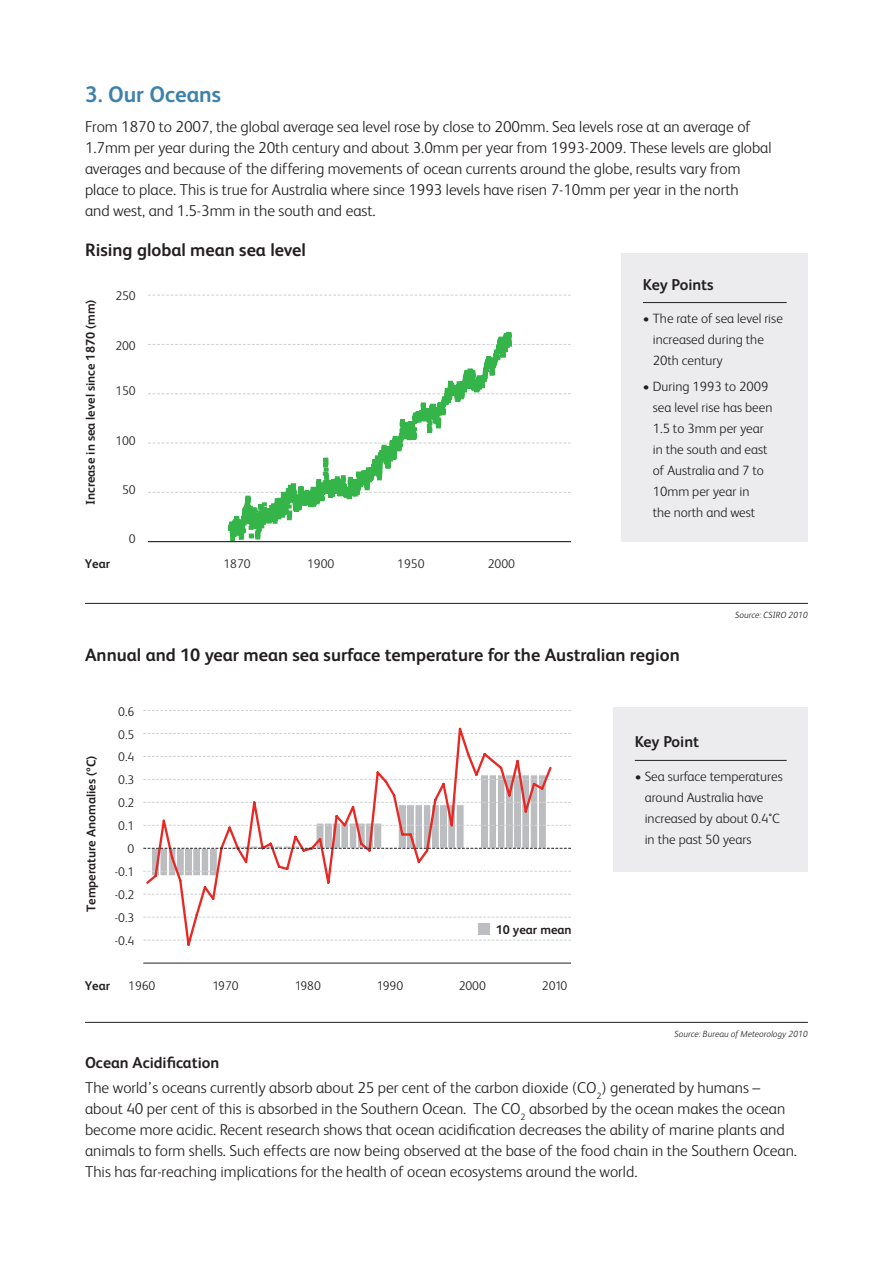
<style>
.page{position:relative;width:893px;height:1263px;background:#fff}
.page>*{position:absolute;margin:0;border:0;box-sizing:border-box;transform-origin:0 0}
.t1{font:700 22.5px "FS Albert";color:#3c81ad}
.t2{font:700 18px "FS Albert";color:#231f20}
.t3{font:300 15.75px/21px "FS Albert";color:#231f20}
.t4{font:700 15.75px "FS Albert";color:#231f20}
.t5{font:300 13.5px/21px "FS Albert";color:#231f20}
.t6{font:300 12.6px "FS Albert";color:#231f20}
.t7{font:700 12.6px "FS Albert";color:#231f20}
.t8{font:italic 300 9px "FS Albert";color:#231f20}
</style>
<div class="page">
<hr style="left:85px;top:603px;width:723px;height:1px;background:#231f20">
<hr style="left:85px;top:1022px;width:723px;height:1px;background:#231f20">
<div style="left:622px;top:253px;width:186px;height:288px;background:#ececee"></div>
<hr style="left:643px;top:302px;width:144px;height:1px;background:#231f20">
<div style="left:613px;top:707px;width:195px;height:165px;background:#ececee"></div>
<hr style="left:635px;top:760px;width:152px;height:1px;background:#231f20">
<svg style="left:143px;top:710px;width:428px;height:1px"></svg>
<svg style="left:143px;top:733px;width:428px;height:1px"></svg>
<svg style="left:143px;top:756px;width:428px;height:1px"></svg>
<svg style="left:143px;top:894px;width:428px;height:1px"></svg>
<svg style="left:143px;top:917px;width:428px;height:1px"></svg>
<svg style="left:143px;top:940px;width:428px;height:1px"></svg>
<svg style="left:144px;top:727px;width:409px;height:219px"></svg>
<svg style="left:143px;top:774px;width:428px;height:102px"></svg>
<hr style="left:143px;top:963px;width:428px;height:1px;background:#231f20">
<div style="left:479px;top:923px;width:11px;height:12px;background:#bcbdc0"></div>
<svg style="left:148px;top:344px;width:423px;height:1px"></svg>
<svg style="left:148px;top:393px;width:423px;height:1px"></svg>
<svg style="left:148px;top:295px;width:423px;height:1px"></svg>
<svg style="left:148px;top:443px;width:423px;height:1px"></svg>
<svg style="left:148px;top:492px;width:423px;height:1px"></svg>
<hr style="left:148px;top:541px;width:423px;height:1px;background:#040503">
<svg style="left:228px;top:332px;width:284px;height:209px"></svg>
<p class="t1" style="left:85px;top:79px;width:138px">3. Our Oceans</p>
<p class="t3" style="left:85px;top:115px;width:688px">From 1870 to 2007, the global average sea level rose by close to 200mm. Sea levels rose at an average of 1.7mm per year during the 20th century and about 3.0mm per year from 1993-2009. These levels are global averages and because of the differing movements of ocean currents around the globe, results vary from place to place. This is true for Australia where since 1993 levels have risen 7-10mm per year in the north<br>and west, and 1.5-3mm in the south and east.</p>
<p class="t2" style="left:85px;top:238px;width:222px">Rising global mean sea level</p>
<p class="t7" style="left:82px;top:505px;width:207px;rotate:-90deg">Increase in sea level since 1870 (mm)</p>
<p class="t6" style="left:115px;top:287px;width:22px">250</p>
<p class="t6" style="left:115px;top:337px;width:22px">200</p>
<p class="t6" style="left:115px;top:383px;width:22px">150</p>
<p class="t6" style="left:115px;top:432px;width:22px">100</p>
<p class="t6" style="left:122px;top:481px;width:15px">50</p>
<p class="t6" style="left:129px;top:531px;width:8px">0</p>
<p class="t7" style="left:85px;top:555px;width:27px">Year</p>
<p class="t6" style="left:223px;top:555px;width:29px">1870</p>
<p class="t6" style="left:307px;top:555px;width:29px">1900</p>
<p class="t6" style="left:397px;top:555px;width:29px">1950</p>
<p class="t6" style="left:488px;top:555px;width:29px">2000</p>
<p class="t4" style="left:643px;top:273px;width:72px">Key Points</p>
<p class="t5" style="left:653px;top:308px;width:132px;text-indent:-10px">• The rate of sea level rise increased during the<br>20th century</p>
<p class="t5" style="left:653px;top:375px;width:121px;text-indent:-10px">• During 1993 to 2009 sea level rise has been<br>1.5 to 3mm per year in the south and east of Australia and 7 to<br>10mm per year in<br>the north and west</p>
<p class="t8" style="left:735px;top:609px;width:74px">Source: CSIRO 2010</p>
<p class="t2" style="left:85px;top:642px;width:596px">Annual and 10 year mean sea surface temperature for the Australian region</p>
<p class="t6" style="left:118px;top:703px;width:18px">0.6</p>
<p class="t7" style="left:83px;top:912px;width:158px;rotate:-90deg">Temperature Anomalies (ºC)</p>
<p class="t6" style="left:118px;top:726px;width:18px">0.5</p>
<p class="t6" style="left:118px;top:749px;width:18px">0.4</p>
<p class="t6" style="left:118px;top:772px;width:18px">0.3</p>
<p class="t6" style="left:118px;top:795px;width:18px">0.2</p>
<p class="t6" style="left:118px;top:818px;width:18px">0.1</p>
<p class="t6" style="left:128px;top:841px;width:8px">0</p>
<p class="t6" style="left:115px;top:864px;width:21px">-0.1</p>
<p class="t6" style="left:115px;top:887px;width:21px">-0.2</p>
<p class="t6" style="left:115px;top:910px;width:21px">-0.3</p>
<p class="t6" style="left:115px;top:932px;width:21px">-0.4</p>
<p class="t7" style="left:496px;top:921px;width:77px">10 year mean</p>
<p class="t7" style="left:85px;top:977px;width:27px">Year</p>
<p class="t6" style="left:128px;top:977px;width:29px">1960</p>
<p class="t6" style="left:212px;top:977px;width:28px">1970</p>
<p class="t6" style="left:295px;top:977px;width:28px">1980</p>
<p class="t6" style="left:377px;top:977px;width:28px">1990</p>
<p class="t6" style="left:459px;top:977px;width:29px">2000</p>
<p class="t6" style="left:542px;top:977px;width:27px">2010</p>
<p class="t4" style="left:635px;top:731px;width:66px">Key Point</p>
<p class="t5" style="left:645px;top:765px;width:140px;text-indent:-10px">• Sea surface temperatures around Australia have increased by about 0.4°C in the past 50 years</p>
<p class="t8" style="left:675px;top:1028px;width:135px">Source: Bureau of Meteorology 2010</p>
<p class="t4" style="left:85px;top:1052px;width:136px">Ocean Acidification</p>
<p class="t3" style="left:85px;top:1077px;width:713px">The world’s oceans currently absorb about 25 per cent of the carbon dioxide (CO<sub>2</sub>) generated by humans – about 40 per cent of this is absorbed in the Southern Ocean. The CO<sub>2</sub> absorbed by the ocean makes the ocean become more acidic. Recent research shows that ocean acidification decreases the ability of marine plants and animals to form shells. Such effects are now being observed at the base of the food chain in the Southern Ocean.<br>This has far-reaching implications for the health of ocean ecosystems around the world.</p>
</div>
